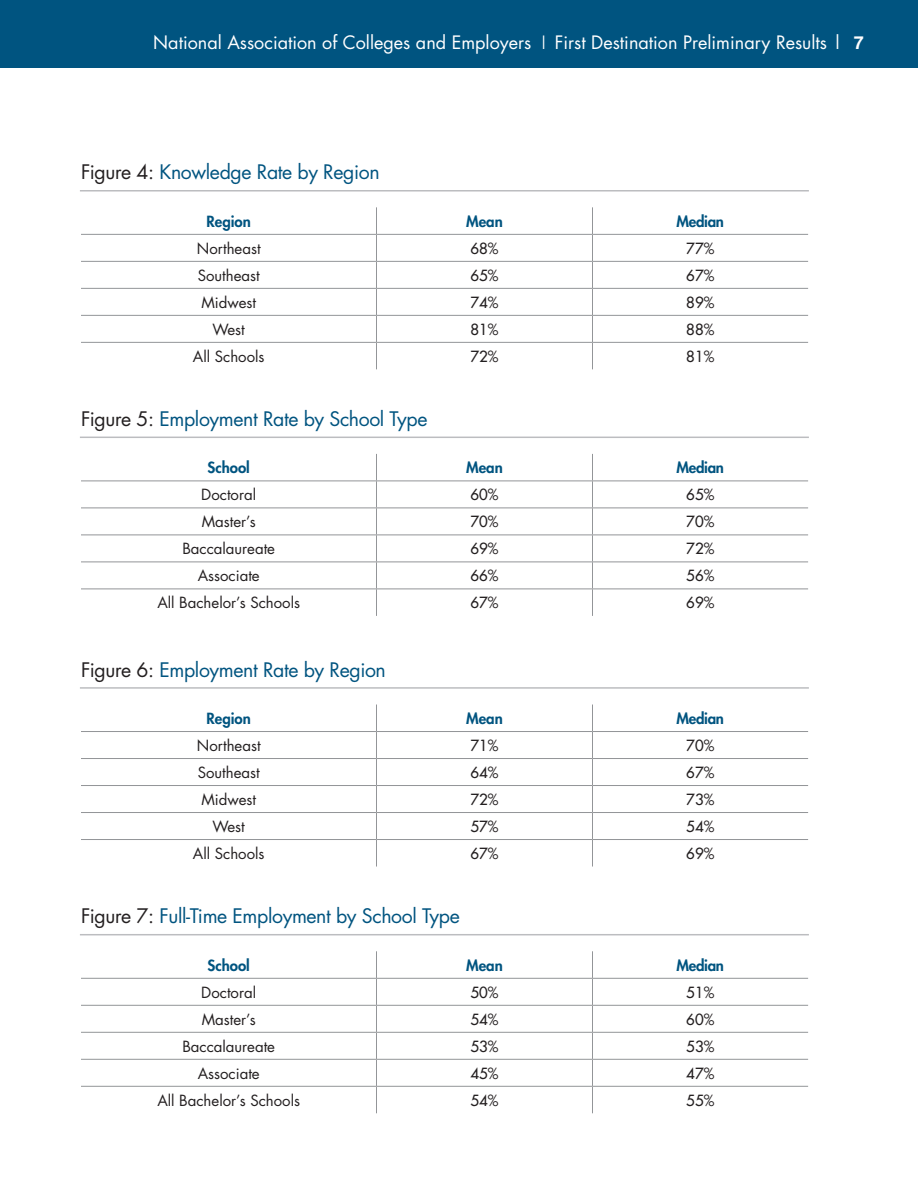
<style>
.page{position:relative;width:918px;height:1188px;background:#fff}
.page>*{position:absolute;margin:0;border:0;box-sizing:border-box;transform-origin:0 0}
.t1{font:19.5px "Futura";letter-spacing:-.02em;color:#005480}
.t2{font:18px "Futura";color:#fff}
.t3{font:15px "Futura";color:#231f20}
.t4{font:15px "Futura";color:#231f20}
.t5{font:800 15px "Futura";color:#005480}
.s1{font-family:"Helvetica";font-stretch:condensed}
.s2{font-family:"Helvetica";font-weight:700}
.s3{color:#231f20}
</style>
<div class="page">
<div style="left:0;top:0;width:918px;height:68px;background:#005480"></div>
<hr style="left:81px;top:234px;width:295px;height:1px;background:#939598">
<hr style="left:376px;top:234px;width:216px;height:1px;background:#939598">
<hr style="left:592px;top:234px;width:216px;height:1px;background:#939598">
<hr style="left:81px;top:261px;width:295px;height:1px;background:#939598">
<hr style="left:376px;top:261px;width:216px;height:1px;background:#939598">
<hr style="left:592px;top:261px;width:216px;height:1px;background:#939598">
<hr style="left:81px;top:288px;width:295px;height:1px;background:#939598">
<hr style="left:376px;top:288px;width:216px;height:1px;background:#939598">
<hr style="left:592px;top:288px;width:216px;height:1px;background:#939598">
<hr style="left:81px;top:315px;width:295px;height:1px;background:#939598">
<hr style="left:376px;top:315px;width:216px;height:1px;background:#939598">
<hr style="left:592px;top:315px;width:216px;height:1px;background:#939598">
<hr style="left:81px;top:342px;width:295px;height:1px;background:#939598">
<hr style="left:376px;top:342px;width:216px;height:1px;background:#939598">
<svg style="left:376px;top:207px;width:1px;height:162px"></svg>
<hr style="left:592px;top:342px;width:216px;height:1px;background:#939598">
<svg style="left:592px;top:207px;width:1px;height:162px"></svg>
<hr style="left:81px;top:481px;width:295px;height:1px;background:#939598">
<hr style="left:376px;top:481px;width:216px;height:1px;background:#939598">
<hr style="left:592px;top:481px;width:216px;height:1px;background:#939598">
<hr style="left:81px;top:508px;width:295px;height:1px;background:#939598">
<hr style="left:376px;top:508px;width:216px;height:1px;background:#939598">
<hr style="left:592px;top:508px;width:216px;height:1px;background:#939598">
<hr style="left:81px;top:535px;width:295px;height:1px;background:#939598">
<hr style="left:376px;top:535px;width:216px;height:1px;background:#939598">
<hr style="left:592px;top:535px;width:216px;height:1px;background:#939598">
<hr style="left:81px;top:562px;width:295px;height:1px;background:#939598">
<hr style="left:376px;top:562px;width:216px;height:1px;background:#939598">
<hr style="left:592px;top:562px;width:216px;height:1px;background:#939598">
<hr style="left:81px;top:589px;width:295px;height:1px;background:#939598">
<hr style="left:376px;top:589px;width:216px;height:1px;background:#939598">
<svg style="left:376px;top:454px;width:1px;height:162px"></svg>
<hr style="left:592px;top:589px;width:216px;height:1px;background:#939598">
<svg style="left:592px;top:454px;width:1px;height:162px"></svg>
<hr style="left:81px;top:731px;width:295px;height:1px;background:#939598">
<hr style="left:376px;top:731px;width:216px;height:1px;background:#939598">
<hr style="left:592px;top:731px;width:216px;height:1px;background:#939598">
<hr style="left:81px;top:758px;width:295px;height:1px;background:#939598">
<hr style="left:376px;top:758px;width:216px;height:1px;background:#939598">
<hr style="left:592px;top:758px;width:216px;height:1px;background:#939598">
<hr style="left:81px;top:785px;width:295px;height:1px;background:#939598">
<hr style="left:376px;top:785px;width:216px;height:1px;background:#939598">
<hr style="left:592px;top:785px;width:216px;height:1px;background:#939598">
<hr style="left:81px;top:812px;width:295px;height:1px;background:#939598">
<hr style="left:376px;top:812px;width:216px;height:1px;background:#939598">
<hr style="left:592px;top:812px;width:216px;height:1px;background:#939598">
<hr style="left:81px;top:839px;width:295px;height:1px;background:#939598">
<hr style="left:376px;top:839px;width:216px;height:1px;background:#939598">
<svg style="left:376px;top:705px;width:1px;height:162px"></svg>
<hr style="left:592px;top:839px;width:216px;height:1px;background:#939598">
<svg style="left:592px;top:705px;width:1px;height:162px"></svg>
<hr style="left:81px;top:978px;width:295px;height:1px;background:#939598">
<hr style="left:376px;top:978px;width:216px;height:1px;background:#939598">
<hr style="left:592px;top:978px;width:216px;height:1px;background:#939598">
<hr style="left:81px;top:1005px;width:295px;height:1px;background:#939598">
<hr style="left:376px;top:1005px;width:216px;height:1px;background:#939598">
<hr style="left:592px;top:1005px;width:216px;height:1px;background:#939598">
<hr style="left:81px;top:1032px;width:295px;height:1px;background:#939598">
<hr style="left:376px;top:1032px;width:216px;height:1px;background:#939598">
<hr style="left:592px;top:1032px;width:216px;height:1px;background:#939598">
<hr style="left:81px;top:1059px;width:295px;height:1px;background:#939598">
<hr style="left:376px;top:1059px;width:216px;height:1px;background:#939598">
<hr style="left:592px;top:1059px;width:216px;height:1px;background:#939598">
<hr style="left:81px;top:1086px;width:295px;height:1px;background:#939598">
<hr style="left:376px;top:1086px;width:216px;height:1px;background:#939598">
<svg style="left:376px;top:951px;width:1px;height:162px"></svg>
<hr style="left:592px;top:1086px;width:216px;height:1px;background:#939598">
<svg style="left:592px;top:951px;width:1px;height:162px"></svg>
<hr style="left:80px;top:190px;width:729px;height:2px;background:#bcbdc0">
<hr style="left:80px;top:437px;width:729px;height:1px;background:#bcbdc0">
<hr style="left:80px;top:687px;width:729px;height:2px;background:#bcbdc0">
<hr style="left:80px;top:934px;width:729px;height:1px;background:#bcbdc0">
<p class="t2" style="left:153px;top:30px;width:712px">National Association of Colleges and Employers <span class="s1">|</span> First Destination Preliminary Results | <span class="s2">7</span></p>
<p class="t1" style="left:81px;top:159px;width:300px"><span class="s3">Figure 4:</span> Knowledge Rate by Region</p>
<p class="t5" style="left:207px;top:211px;width:46px">Region</p>
<p class="t5" style="left:466px;top:211px;width:38px">Mean</p>
<p class="t5" style="left:677px;top:211px;width:49px">Median</p>
<p class="t3" style="left:197px;top:238px;width:65px">Northeast</p>
<p class="t4" style="left:471px;top:238px;width:29px">68%</p>
<p class="t4" style="left:686px;top:238px;width:29px">77%</p>
<p class="t3" style="left:198px;top:265px;width:64px">Southeast</p>
<p class="t4" style="left:471px;top:265px;width:29px">65%</p>
<p class="t4" style="left:686px;top:265px;width:29px">67%</p>
<p class="t3" style="left:201px;top:292px;width:56px">Midwest</p>
<p class="t4" style="left:471px;top:292px;width:29px">74%</p>
<p class="t4" style="left:686px;top:292px;width:29px">89%</p>
<p class="t3" style="left:213px;top:319px;width:34px">West</p>
<p class="t4" style="left:471px;top:319px;width:29px">81%</p>
<p class="t4" style="left:686px;top:319px;width:29px">88%</p>
<p class="t3" style="left:193px;top:346px;width:73px">All Schools</p>
<p class="t4" style="left:471px;top:346px;width:29px">72%</p>
<p class="t4" style="left:686px;top:346px;width:29px">81%</p>
<p class="t1" style="left:81px;top:405px;width:348px"><span class="s3">Figure 5:</span> Employment Rate by School Type</p>
<p class="t5" style="left:208px;top:458px;width:44px">School</p>
<p class="t5" style="left:466px;top:458px;width:38px">Mean</p>
<p class="t5" style="left:677px;top:458px;width:49px">Median</p>
<p class="t3" style="left:201px;top:484px;width:56px">Doctoral</p>
<p class="t4" style="left:471px;top:485px;width:29px">60%</p>
<p class="t4" style="left:686px;top:485px;width:29px">65%</p>
<p class="t3" style="left:202px;top:511px;width:56px">Master’s</p>
<p class="t4" style="left:471px;top:512px;width:29px">70%</p>
<p class="t4" style="left:686px;top:512px;width:29px">70%</p>
<p class="t3" style="left:182px;top:538px;width:94px">Baccalaureate</p>
<p class="t4" style="left:471px;top:539px;width:29px">69%</p>
<p class="t4" style="left:686px;top:539px;width:29px">72%</p>
<p class="t3" style="left:198px;top:565px;width:63px">Associate</p>
<p class="t4" style="left:471px;top:566px;width:29px">66%</p>
<p class="t4" style="left:686px;top:566px;width:29px">56%</p>
<p class="t3" style="left:157px;top:592px;width:144px">All Bachelor’s Schools</p>
<p class="t4" style="left:471px;top:593px;width:29px">67%</p>
<p class="t4" style="left:686px;top:593px;width:29px">69%</p>
<p class="t1" style="left:81px;top:656px;width:306px"><span class="s3">Figure 6:</span> Employment Rate by Region</p>
<p class="t5" style="left:207px;top:708px;width:46px">Region</p>
<p class="t5" style="left:466px;top:708px;width:38px">Mean</p>
<p class="t5" style="left:677px;top:708px;width:49px">Median</p>
<p class="t3" style="left:197px;top:735px;width:65px">Northeast</p>
<p class="t4" style="left:471px;top:736px;width:29px">71%</p>
<p class="t4" style="left:686px;top:736px;width:29px">70%</p>
<p class="t3" style="left:198px;top:762px;width:64px">Southeast</p>
<p class="t4" style="left:471px;top:763px;width:29px">64%</p>
<p class="t4" style="left:686px;top:763px;width:29px">67%</p>
<p class="t3" style="left:201px;top:789px;width:56px">Midwest</p>
<p class="t4" style="left:471px;top:790px;width:29px">72%</p>
<p class="t4" style="left:686px;top:790px;width:29px">73%</p>
<p class="t3" style="left:213px;top:816px;width:34px">West</p>
<p class="t4" style="left:471px;top:817px;width:29px">57%</p>
<p class="t4" style="left:686px;top:817px;width:29px">54%</p>
<p class="t3" style="left:193px;top:843px;width:73px">All Schools</p>
<p class="t4" style="left:471px;top:844px;width:29px">67%</p>
<p class="t4" style="left:686px;top:844px;width:29px">69%</p>
<p class="t1" style="left:81px;top:903px;width:380px"><span class="s3">Figure 7:</span> Full-Time Employment by School Type</p>
<p class="t5" style="left:208px;top:955px;width:44px">School</p>
<p class="t5" style="left:466px;top:955px;width:38px">Mean</p>
<p class="t5" style="left:677px;top:955px;width:49px">Median</p>
<p class="t3" style="left:201px;top:982px;width:56px">Doctoral</p>
<p class="t4" style="left:471px;top:982px;width:29px">50%</p>
<p class="t4" style="left:686px;top:982px;width:29px">51%</p>
<p class="t3" style="left:202px;top:1009px;width:56px">Master’s</p>
<p class="t4" style="left:471px;top:1009px;width:29px">54%</p>
<p class="t4" style="left:686px;top:1009px;width:29px">60%</p>
<p class="t3" style="left:182px;top:1036px;width:94px">Baccalaureate</p>
<p class="t4" style="left:471px;top:1036px;width:29px">53%</p>
<p class="t4" style="left:686px;top:1036px;width:29px">53%</p>
<p class="t3" style="left:198px;top:1063px;width:63px">Associate</p>
<p class="t4" style="left:471px;top:1063px;width:29px">45%</p>
<p class="t4" style="left:686px;top:1063px;width:29px">47%</p>
<p class="t3" style="left:157px;top:1090px;width:144px">All Bachelor’s Schools</p>
<p class="t4" style="left:471px;top:1090px;width:29px">54%</p>
<p class="t4" style="left:686px;top:1090px;width:29px">55%</p>
</div>
